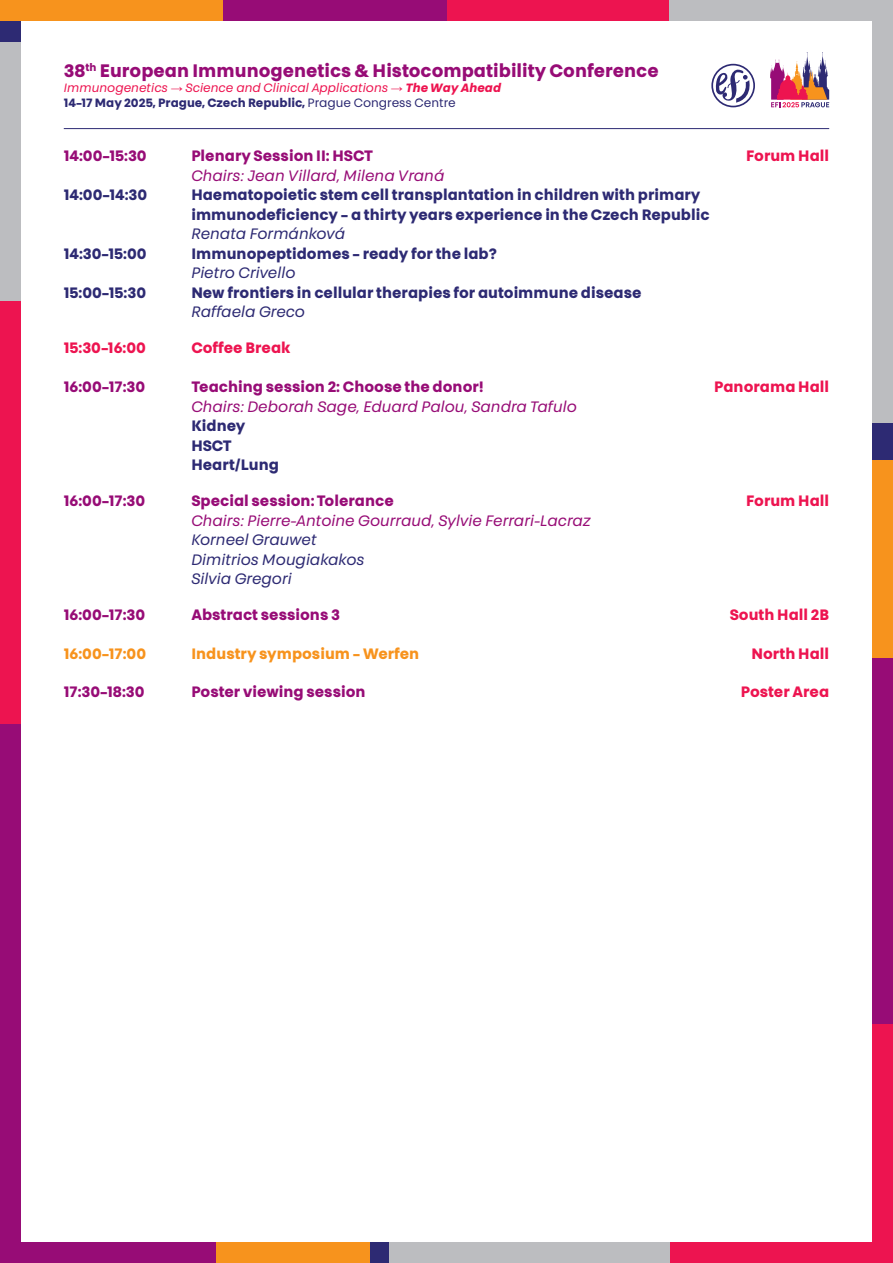
<style>
.page{position:relative;width:893px;height:1263px;background:#fff}
.page>*{position:absolute;margin:0;border:0;box-sizing:border-box;transform-origin:0 0}
.t1{font:700 18px "Touche";color:#970c76}
._2014_sekce{font:700 15px "Touche";color:#970c76}
._2025_text{font:700 15px/19.5px "Touche";color:#2d2a73}
._2014_nazev{font:700 15px "Touche";color:#2d2a73}
._2014_chair{font:italic 15px "Touche";color:#970c76}
._2014_jmeno{font:italic 15px "Touche";color:#2d2a73}
._2014_sekce-2{font:700 15px "Touche";color:#ed1450}
._2014_Industry{font:700 15px "Touche";color:#f7931d}
._2014_break{font:700 15px "Touche";color:#ed1450}
._2025_text-2{font:italic 15px "Touche";color:#2d2a73}
._2014_Industry-2{font:700 15px "Touche";color:#ed1450}
.t2{font:italic 12px/15px "Touche";color:#ed1450}
.s1{font-family:"Arial";font-style:normal}
.s2{font-weight:700}
.s3{font-weight:700;font-style:normal;color:#2d2a73}
.s4{font-style:normal;color:#2d2a73}
</style>
<div class="page">
<div style="left:0;top:0;width:223px;height:43px;background:#f7931d"></div>
<div style="left:0;top:21px;width:43px;height:22px;background:#2d2a73"></div>
<div style="left:446px;top:0;width:224px;height:43px;background:#ed1450"></div>
<div style="left:223px;top:0;width:223px;height:43px;background:#970c76"></div>
<div style="left:215px;top:1220px;width:155px;height:43px;background:#f7931d"></div>
<div style="left:850px;top:657px;width:43px;height:367px;background:#970c76"></div>
<div style="left:850px;top:1024px;width:43px;height:239px;background:#ed1450"></div>
<div style="left:0;top:301px;width:43px;height:423px;background:#ed1450"></div>
<div style="left:670px;top:1220px;width:223px;height:43px;background:#ed1450"></div>
<div style="left:670px;top:0;width:223px;height:43px;background:#bcbdc0"></div>
<div style="left:388px;top:1220px;width:282px;height:43px;background:#bcbdc0"></div>
<div style="left:370px;top:1220px;width:18px;height:43px;background:#2d2a73"></div>
<div style="left:850px;top:0;width:43px;height:423px;background:#bcbdc0"></div>
<div style="left:850px;top:423px;width:43px;height:37px;background:#2d2a73"></div>
<div style="left:0;top:724px;width:43px;height:539px;background:#970c76"></div>
<div style="left:0;top:1220px;width:215px;height:43px;background:#970c76"></div>
<div style="left:850px;top:460px;width:43px;height:197px;background:#f7931d"></div>
<div style="left:0;top:43px;width:43px;height:258px;background:#bcbdc0"></div>
<div style="left:21px;top:21px;width:851px;height:1221px;background:#fff"></div>
<svg style="left:770px;top:52px;width:59px;height:55px"></svg>
<hr style="left:64px;top:128px;width:765px;height:1px;background:#2d2a73">
<svg style="left:711px;top:64px;width:44px;height:43px"></svg>
<p class="t1" style="left:64px;top:60px;width:596px">38<sup>th</sup> European Immunogenetics &amp; Histocompatibility Conference</p>
<p class="t2" style="left:64px;top:80px;width:439px">Immunogenetics <span class="s1">→</span> Science and Clinical Applications <span class="s1">→</span> <span class="s2">The Way Ahead<br></span><span class="s3">14–17 May 2025, Prague, Czech Republic,</span> <span class="s4">Prague Congress Centre</span></p>
<p class="_2014_sekce" style="left:64px;top:147px;width:84px">14:00–15:30</p>
<p class="_2014_sekce" style="left:191px;top:147px;width:183px">Plenary Session II: HSCT</p>
<p class="_2014_sekce-2" style="left:746px;top:147px;width:84px">Forum Hall</p>
<p class="_2014_chair" style="left:191px;top:166px;width:255px">Chairs: Jean Villard, Milena Vraná</p>
<p class="_2025_text" style="left:64px;top:185px;width:85px">14:00–14:30</p>
<p class="_2025_text" style="left:191px;top:185px;width:520px">Haematopoietic stem cell transplantation in children with primary immunodeficiency – a thirty years experience in the Czech Republic</p>
<p class="_2025_text-2" style="left:191px;top:225px;width:155px">Renata Formánková</p>
<p class="_2014_nazev" style="left:64px;top:244px;width:84px">14:30–15:00</p>
<p class="_2014_nazev" style="left:191px;top:244px;width:307px">Immunopeptidomes – ready for the lab?</p>
<p class="_2014_jmeno" style="left:191px;top:264px;width:106px">Pietro Crivello</p>
<p class="_2014_nazev" style="left:64px;top:283px;width:84px">15:00–15:30</p>
<p class="_2014_nazev" style="left:191px;top:283px;width:452px">New frontiers in cellular therapies for autoimmune disease</p>
<p class="_2014_jmeno" style="left:191px;top:303px;width:115px">Raffaela Greco</p>
<p class="_2014_break" style="left:64px;top:339px;width:84px">15:30–16:00</p>
<p class="_2014_break" style="left:191px;top:339px;width:101px">Coffee Break</p>
<p class="_2014_sekce" style="left:64px;top:378px;width:83px">16:00–17:30</p>
<p class="_2014_sekce" style="left:191px;top:378px;width:294px">Teaching session 2: Choose the donor!</p>
<p class="_2014_sekce-2" style="left:714px;top:378px;width:117px">Panorama Hall</p>
<p class="_2014_chair" style="left:191px;top:397px;width:387px">Chairs: Deborah Sage, Eduard Palou, Sandra Tafulo</p>
<p class="_2014_nazev" style="left:191px;top:417px;width:56px">Kidney</p>
<p class="_2014_nazev" style="left:191px;top:436px;width:42px">HSCT</p>
<p class="_2014_nazev" style="left:191px;top:456px;width:89px">Heart/Lung</p>
<p class="_2014_sekce" style="left:64px;top:492px;width:83px">16:00–17:30</p>
<p class="_2014_sekce" style="left:191px;top:492px;width:204px">Special session: Tolerance</p>
<p class="_2014_sekce-2" style="left:746px;top:492px;width:84px">Forum Hall</p>
<p class="_2014_chair" style="left:191px;top:511px;width:401px">Chairs: Pierre-Antoine Gourraud, Sylvie Ferrari-Lacraz</p>
<p class="_2014_jmeno" style="left:191px;top:531px;width:127px">Korneel Grauwet</p>
<p class="_2014_jmeno" style="left:191px;top:550px;width:175px">Dimitrios Mougiakakos</p>
<p class="_2014_jmeno" style="left:191px;top:570px;width:102px">Silvia Gregori</p>
<p class="_2014_sekce" style="left:64px;top:606px;width:83px">16:00–17:30</p>
<p class="_2014_sekce" style="left:191px;top:606px;width:150px">Abstract sessions 3</p>
<p class="_2014_sekce-2" style="left:730px;top:606px;width:101px">South Hall 2B</p>
<p class="_2014_Industry" style="left:64px;top:645px;width:84px">16:00–17:00</p>
<p class="_2014_Industry" style="left:191px;top:645px;width:229px">Industry symposium – Werfen</p>
<p class="_2014_Industry-2" style="left:751px;top:645px;width:79px">North Hall</p>
<p class="_2014_sekce" style="left:64px;top:682px;width:82px">17:30–18:30</p>
<p class="_2014_sekce" style="left:191px;top:682px;width:176px">Poster viewing session</p>
<p class="_2014_sekce-2" style="left:741px;top:682px;width:90px">Poster Area</p>
</div>
